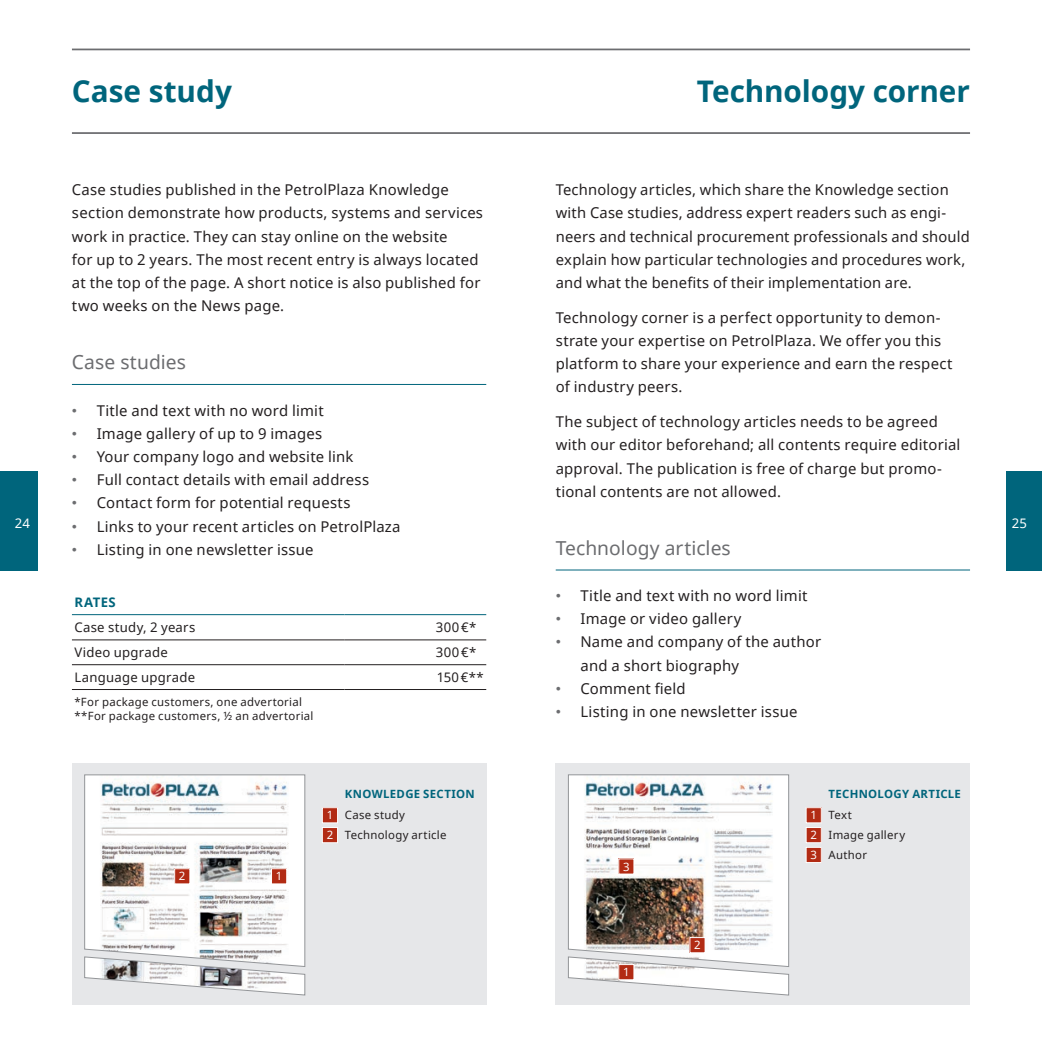
<style>
.page{position:relative;width:1042px;height:1042px;background:#fff}
.page>*{position:absolute;margin:0;border:0;box-sizing:border-box;transform-origin:0 0}
.t1{font:700 29.75px "Noto Sans";letter-spacing:-.005em;color:#00657c}
.t2{font:19.25px "Noto Sans";letter-spacing:.005em;color:#6c6d70}
.t3{font:14.88px/23.3px "Noto Sans";letter-spacing:.015em;color:#231f20}
.t4{font:13.12px "Noto Sans";letter-spacing:.02em;color:#231f20}
.t5{font:700 13.12px "Noto Sans";letter-spacing:.03em;color:#00657c}
.t6{font:13.12px "Noto Sans";color:#fff}
.t7{font:11.38px/19.8px "Noto Sans";letter-spacing:.025em;color:#231f20}
.t8{font:700 11.38px/21.2px "Noto Sans";letter-spacing:.025em;color:#00657c}
.t9{font:11.38px "Noto Sans";color:#fff}
.s1{font-family:"Arial";color:#6c6d70}
.s2{font-weight:400;color:#fff}
.s3{font-weight:400;color:#231f20}
.s4{color:#fff}
</style>
<div class="page">
<div style="left:556px;top:763px;width:414px;height:242px;background:#e6e7e9"></div>
<div style="left:806px;top:807px;width:15px;height:16px;background:#b22b14"></div>
<div style="left:806px;top:807px;width:15px;height:16px;border:1px solid #fff"></div>
<div style="left:806px;top:827px;width:15px;height:15px;background:#b22b14"></div>
<div style="left:806px;top:827px;width:15px;height:16px;border:1px solid #fff"></div>
<div style="left:806px;top:847px;width:15px;height:15px;background:#b22b14"></div>
<div style="left:806px;top:847px;width:15px;height:16px;border:1px solid #fff"></div>
<div style="left:72px;top:763px;width:414px;height:242px;background:#e6e7e9"></div>
<div style="left:322px;top:807px;width:15px;height:16px;background:#b22b14"></div>
<div style="left:322px;top:807px;width:16px;height:16px;border:1px solid #fff"></div>
<div style="left:322px;top:827px;width:15px;height:15px;background:#b22b14"></div>
<div style="left:322px;top:827px;width:16px;height:16px;border:1px solid #fff"></div>
<div style="left:1007px;top:471px;width:35px;height:99px;background:#00657c"></div>
<div style="left:0;top:471px;width:37px;height:99px;background:#00657c"></div>
<hr style="left:521px;top:49px;width:449px;height:1px;background:#6c6d70">
<hr style="left:521px;top:132px;width:449px;height:2px;background:#6c6d70">
<hr style="left:72px;top:49px;width:449px;height:1px;background:#6c6d70">
<hr style="left:72px;top:132px;width:449px;height:2px;background:#6c6d70">
<hr style="left:72px;top:384px;width:414px;height:1px;background:#00657c">
<hr style="left:72px;top:639px;width:272px;height:1px;background:#231f20">
<hr style="left:344px;top:639px;width:142px;height:1px;background:#231f20">
<hr style="left:72px;top:664px;width:272px;height:1px;background:#231f20">
<hr style="left:344px;top:664px;width:142px;height:1px;background:#231f20">
<hr style="left:72px;top:689px;width:272px;height:1px;background:#231f20">
<hr style="left:344px;top:689px;width:142px;height:1px;background:#231f20">
<hr style="left:72px;top:614px;width:272px;height:1px;background:#00657c">
<hr style="left:344px;top:614px;width:142px;height:1px;background:#00657c">
<hr style="left:556px;top:569px;width:414px;height:1px;background:#00657c">
<svg style="left:84px;top:774px;width:221px;height:222px"></svg>
<svg style="left:568px;top:774px;width:221px;height:222px"></svg>
<div style="left:271px;top:869px;width:16px;height:15px;background:#b22b14"></div>
<div style="left:271px;top:868px;width:16px;height:16px;border:1px solid #fff"></div>
<div style="left:175px;top:869px;width:15px;height:15px;background:#b22b14"></div>
<div style="left:174px;top:868px;width:16px;height:16px;border:1px solid #fff"></div>
<div style="left:619px;top:964px;width:15px;height:16px;background:#b22b14"></div>
<div style="left:618px;top:964px;width:16px;height:16px;border:1px solid #fff"></div>
<div style="left:690px;top:937px;width:15px;height:16px;background:#b22b14"></div>
<div style="left:689px;top:937px;width:16px;height:16px;border:1px solid #fff"></div>
<div style="left:619px;top:859px;width:15px;height:15px;background:#b22b14"></div>
<div style="left:618px;top:858px;width:16px;height:16px;border:1px solid #fff"></div>
<h1 class="t1" style="left:72px;top:71px;width:161px">Case study</h1>
<h1 class="t1" style="left:697px;top:71px;width:274px">Technology corner</h1>
<p class="t3" style="left:72px;top:178px;width:413px">Case studies published in the PetrolPlaza Knowledge section demonstrate how products, systems and services work in practice. They can stay online on the website<br>for up to 2 years. The most recent entry is always located at the top of the page. A short notice is also published for two weeks on the News page.</p>
<p class="t2" style="left:72px;top:349px;width:116px">Case studies</p>
<p class="t3" style="left:72px;top:398px;width:253px"><span class="s1">•</span> Title and text with no word limit</p>
<p class="t3" style="left:72px;top:421px;width:252px"><span class="s1">•</span> Image gallery of up to 9 images</p>
<p class="t3" style="left:72px;top:444px;width:283px"><span class="s1">•</span> Your company logo and website link</p>
<p class="t3" style="left:72px;top:468px;width:299px"><span class="s1">•</span> Full contact details with email address</p>
<p class="t3" style="left:72px;top:491px;width:280px"><span class="s1">•</span> Contact form for potential requests</p>
<p class="t3" style="left:72px;top:514px;width:330px"><span class="s1">•</span> Links to your recent articles on PetrolPlaza</p>
<p class="t3" style="left:72px;top:537px;width:243px"><span class="s1">•</span> Listing in one newsletter issue</p>
<p class="t5" style="left:74px;top:593px;width:43px">RATES</p>
<p class="t4" style="left:74px;top:618px;width:122px">Case study, 2 years</p>
<p class="t4" style="left:436px;top:618px;width:42px">300€*</p>
<p class="t4" style="left:74px;top:643px;width:95px">Video upgrade</p>
<p class="t4" style="left:436px;top:643px;width:42px">300€*</p>
<p class="t4" style="left:74px;top:668px;width:122px">Language upgrade</p>
<p class="t4" style="left:437px;top:668px;width:49px">150€**</p>
<p class="t7" style="left:74px;top:695px;width:241px;line-height:14px">*For package customers, one advertorial **For package customers, ½ an advertorial</p>
<p class="t3" style="left:556px;top:178px;width:416px">Technology articles, which share the Knowledge section with Case studies, address expert readers such as engi&shy;neers and technical procurement professionals and should explain how particular technologies and procedures work, and what the benefits of their implementation are.</p>
<p class="t3" style="left:556px;top:305px;width:398px">Technology corner is a perfect opportunity to demon&shy;strate your expertise on PetrolPlaza. We offer you this platform to share your experience and earn the respect of industry peers.</p>
<p class="t3" style="left:556px;top:410px;width:406px">The subject of technology articles needs to be agreed with our editor beforehand; all contents require editorial approval. The publication is free of charge but promo&shy;tional contents are not allowed.</p>
<p class="t6" style="left:15px;top:514px;width:17px">24</p>
<p class="t6" style="left:1011px;top:514px;width:17px">25</p>
<p class="t2" style="left:556px;top:534px;width:177px">Technology articles</p>
<p class="t3" style="left:556px;top:584px;width:253px"><span class="s1">•</span> Title and text with no word limit</p>
<p class="t3" style="left:556px;top:607px;width:187px"><span class="s1">•</span> Image or video gallery</p>
<p class="t3" style="left:580px;top:630px;width:242px;text-indent:-25px"><span class="s1">•</span> Name and company of the author and a short biography</p>
<p class="t3" style="left:556px;top:676px;width:131px"><span class="s1">•</span> Comment field</p>
<p class="t3" style="left:556px;top:699px;width:243px"><span class="s1">•</span> Listing in one newsletter issue</p>
<p class="t9" style="left:179px;top:868px;width:8px">2</p>
<p class="t9" style="left:276px;top:868px;width:8px">1</p>
<p class="t8" style="left:327px;top:783px;width:150px;text-indent:18px">KNOWLEDGE SECTION<br><span class="s2">1</span> <span class="s3">Case study</span></p>
<p class="t7" style="left:327px;top:825px;width:121px"><span class="s4">2</span> Technology article</p>
<p class="t9" style="left:623px;top:858px;width:8px">3</p>
<p class="t9" style="left:623px;top:964px;width:8px">1</p>
<p class="t9" style="left:694px;top:937px;width:8px">2</p>
<p class="t8" style="left:810px;top:783px;width:152px;text-indent:18px">TECHNOLOGY ARTICLE<br><span class="s2">1</span> <span class="s3">Text</span></p>
<p class="t7" style="left:810px;top:825px;width:96px"><span class="s4">2</span> Image gallery<br><span class="s4">3</span> Author</p>
</div>
